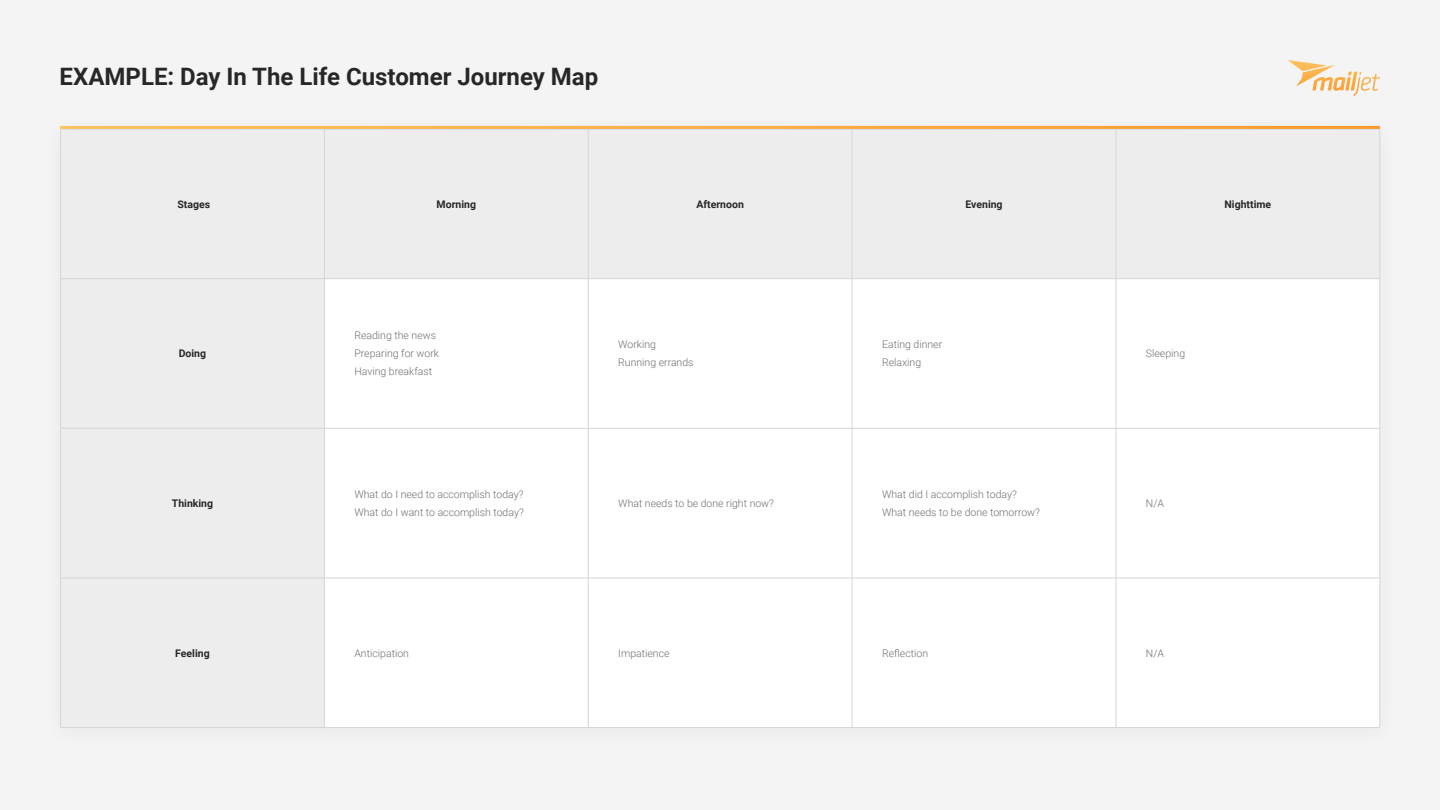
<style>
.page{position:relative;width:1440px;height:810px;background:#ededee}
.page>*{position:absolute;margin:0;border:0;box-sizing:border-box;transform-origin:0 0}
.t1{font:700 24px "Roboto";color:#282727}
.t2{font:300 10.5px/18px "Roboto";color:#6f6e6f}
.t3{font:700 10.5px "Roboto";color:#282727}
</style>
<div class="page">
<div style="left:325px;top:280px;width:1055px;height:447px;background:#fff"></div>
<hr style="left:60px;top:129px;width:264px;height:1px;background:#d3d5d6">
<hr style="left:60px;top:129px;width:1px;height:150px;background:#d3d5d6">
<hr style="left:324px;top:129px;width:264px;height:1px;background:#d3d5d6">
<hr style="left:324px;top:129px;width:1px;height:150px;background:#d3d5d6">
<hr style="left:588px;top:129px;width:264px;height:1px;background:#d3d5d6">
<hr style="left:588px;top:129px;width:1px;height:150px;background:#d3d5d6">
<hr style="left:852px;top:129px;width:264px;height:1px;background:#d3d5d6">
<hr style="left:852px;top:129px;width:1px;height:150px;background:#d3d5d6">
<hr style="left:1116px;top:129px;width:264px;height:1px;background:#d3d5d6">
<hr style="left:1116px;top:129px;width:1px;height:150px;background:#d3d5d6">
<hr style="left:1380px;top:129px;width:1px;height:150px;background:#d3d5d6">
<hr style="left:60px;top:279px;width:264px;height:1px;background:#d3d5d6">
<hr style="left:60px;top:279px;width:1px;height:149px;background:#d3d5d6">
<hr style="left:324px;top:279px;width:264px;height:1px;background:#d3d5d6">
<hr style="left:324px;top:279px;width:1px;height:149px;background:#d3d5d6">
<hr style="left:588px;top:279px;width:264px;height:1px;background:#d3d5d6">
<hr style="left:588px;top:279px;width:1px;height:149px;background:#d3d5d6">
<hr style="left:852px;top:279px;width:264px;height:1px;background:#d3d5d6">
<hr style="left:852px;top:279px;width:1px;height:149px;background:#d3d5d6">
<hr style="left:1116px;top:279px;width:264px;height:1px;background:#d3d5d6">
<hr style="left:1116px;top:279px;width:1px;height:149px;background:#d3d5d6">
<hr style="left:1380px;top:279px;width:1px;height:149px;background:#d3d5d6">
<hr style="left:60px;top:428px;width:264px;height:1px;background:#d3d5d6">
<hr style="left:60px;top:428px;width:1px;height:150px;background:#d3d5d6">
<hr style="left:324px;top:428px;width:264px;height:1px;background:#d3d5d6">
<hr style="left:324px;top:428px;width:1px;height:150px;background:#d3d5d6">
<hr style="left:588px;top:428px;width:264px;height:1px;background:#d3d5d6">
<hr style="left:588px;top:428px;width:1px;height:150px;background:#d3d5d6">
<hr style="left:852px;top:428px;width:264px;height:1px;background:#d3d5d6">
<hr style="left:852px;top:428px;width:1px;height:150px;background:#d3d5d6">
<hr style="left:1116px;top:428px;width:264px;height:1px;background:#d3d5d6">
<hr style="left:1116px;top:428px;width:1px;height:150px;background:#d3d5d6">
<hr style="left:1380px;top:428px;width:1px;height:150px;background:#d3d5d6">
<hr style="left:60px;top:578px;width:264px;height:1px;background:#d3d5d6">
<hr style="left:60px;top:578px;width:1px;height:149px;background:#d3d5d6">
<hr style="left:324px;top:578px;width:264px;height:1px;background:#d3d5d6">
<hr style="left:324px;top:578px;width:1px;height:149px;background:#d3d5d6">
<hr style="left:588px;top:578px;width:264px;height:1px;background:#d3d5d6">
<hr style="left:588px;top:578px;width:1px;height:149px;background:#d3d5d6">
<hr style="left:852px;top:578px;width:264px;height:1px;background:#d3d5d6">
<hr style="left:852px;top:578px;width:1px;height:149px;background:#d3d5d6">
<hr style="left:1116px;top:578px;width:264px;height:1px;background:#d3d5d6">
<hr style="left:1116px;top:578px;width:1px;height:149px;background:#d3d5d6">
<hr style="left:1380px;top:578px;width:1px;height:149px;background:#d3d5d6">
<hr style="left:60px;top:727px;width:264px;height:1px;background:#d3d5d6">
<hr style="left:324px;top:727px;width:264px;height:1px;background:#d3d5d6">
<hr style="left:588px;top:727px;width:264px;height:1px;background:#d3d5d6">
<hr style="left:852px;top:727px;width:264px;height:1px;background:#d3d5d6">
<hr style="left:1116px;top:727px;width:264px;height:1px;background:#d3d5d6">
<svg style="left:60px;top:126px;width:1320px;height:3px;background:#faae48"></svg>
<svg style="left:1288px;top:60px;width:92px;height:36px"></svg>
<h1 class="t1" style="left:60px;top:60px;width:540px">EXAMPLE: Day In The Life Customer Journey Map</h1>
<p class="t3" style="left:177px;top:197px;width:34px">Stages</p>
<p class="t3" style="left:437px;top:197px;width:41px">Morning</p>
<p class="t3" style="left:696px;top:197px;width:49px">Afternoon</p>
<p class="t3" style="left:965px;top:197px;width:39px">Evening</p>
<p class="t3" style="left:1225px;top:197px;width:48px">Nighttime</p>
<p class="t3" style="left:179px;top:346px;width:29px">Doing</p>
<p class="t2" style="left:354px;top:326px;width:86px">Reading the news<br>Preparing for work<br>Having breakfast</p>
<p class="t2" style="left:618px;top:335px;width:77px">Working<br>Running errands</p>
<p class="t2" style="left:882px;top:335px;width:62px">Eating dinner<br>Relaxing</p>
<p class="t2" style="left:1146px;top:344px;width:41px">Sleeping</p>
<p class="t3" style="left:172px;top:496px;width:43px">Thinking</p>
<p class="t2" style="left:354px;top:485px;width:171px">What do I need to accomplish today?<br>What do I want to accomplish today?</p>
<p class="t2" style="left:618px;top:494px;width:157px">What needs to be done right now?</p>
<p class="t2" style="left:882px;top:485px;width:159px">What did I accomplish today?<br>What needs to be done tomorrow?</p>
<p class="t2" style="left:1146px;top:494px;width:20px">N/A</p>
<p class="t3" style="left:175px;top:646px;width:36px">Feeling</p>
<p class="t2" style="left:354px;top:644px;width:56px">Anticipation</p>
<p class="t2" style="left:618px;top:644px;width:53px">Impatience</p>
<p class="t2" style="left:882px;top:644px;width:48px">Reflection</p>
<p class="t2" style="left:1146px;top:644px;width:20px">N/A</p>
</div>
